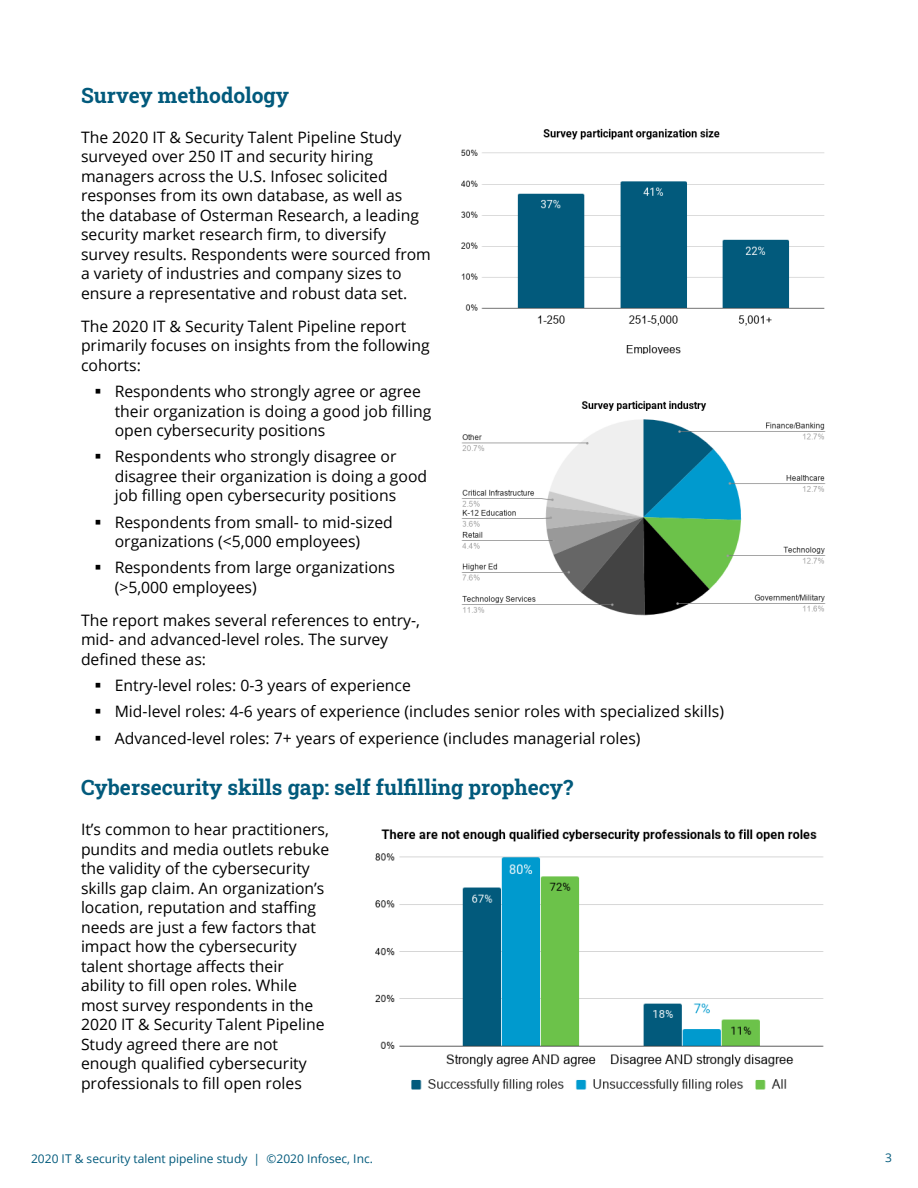
<style>
.page{position:relative;width:918px;height:1188px;background:#fff}
.page>*{position:absolute;margin:0;border:0;box-sizing:border-box;transform-origin:0 0}
.t1{font:21px "Roboto Slab";color:#025a7c}
.body{font:15.75px/19.5px "Open Sans";color:#000}
.t2{font:12px "Open Sans";color:#025a7c}
</style>
<div class="page">
<img style="left:461px;top:400px;width:365px;height:216px">
<img style="left:461px;top:128px;width:364px;height:226px">
<img style="left:375px;top:828px;width:449px;height:264px">
<p class="t1" style="left:81px;top:81px;width:210px">Survey methodology</p>
<p class="body" style="left:81px;top:127px;width:351px">The 2020 IT &amp; Security Talent Pipeline Study surveyed over 250 IT and security hiring managers across the U.S. Infosec solicited responses from its own database, as well as<br>the database of Osterman Research, a leading security market research firm, to diversify survey results. Respondents were sourced from a variety of industries and company sizes to ensure a representative and robust data set.</p>
<p class="body" style="left:81px;top:316px;width:350px">The 2020 IT &amp; Security Talent Pipeline report primarily focuses on insights from the following cohorts:</p>
<p class="body" style="left:115px;top:381px;width:318px">Respondents who strongly agree or agree their organization is doing a good job filling open cybersecurity positions</p>
<p class="body" style="left:115px;top:446px;width:314px">Respondents who strongly disagree or disagree their organization is doing a good job filling open cybersecurity positions</p>
<p class="body" style="left:115px;top:512px;width:280px">Respondents from small- to mid-sized organizations (&lt;5,000 employees)</p>
<p class="body" style="left:115px;top:557px;width:282px">Respondents from large organizations (&gt;5,000 employees)</p>
<p class="body" style="left:81px;top:610px;width:341px">The report makes several references to entry-, mid- and advanced-level roles. The survey defined these as:</p>
<p class="body" style="left:115px;top:675px;width:298px">Entry-level roles: 0-3 years of experience</p>
<p class="body" style="left:115px;top:701px;width:611px">Mid-level roles: 4-6 years of experience (includes senior roles with specialized skills)</p>
<p class="body" style="left:115px;top:728px;width:527px">Advanced-level roles: 7+ years of experience (includes managerial roles)</p>
<p class="t1" style="left:81px;top:773px;width:494px">Cybersecurity skills gap: self fulfilling prophecy?</p>
<p class="body" style="left:81px;top:819px;width:250px">It’s common to hear practitioners, pundits and media outlets rebuke the validity of the cybersecurity skills gap claim. An organization’s location, reputation and staffing needs are just a few factors that impact how the cybersecurity talent shortage affects their ability to fill open roles. While most survey respondents in the<br>2020 IT &amp; Security Talent Pipeline<br>Study agreed there are not enough qualified cybersecurity professionals to fill open roles</p>
<p class="t2" style="left:31px;top:1151px;width:343px">2020 IT &amp; security talent pipeline study | ©2020 Infosec, Inc.</p>
<p class="t2" style="left:885px;top:1150px;width:8px">3</p>
</div>
